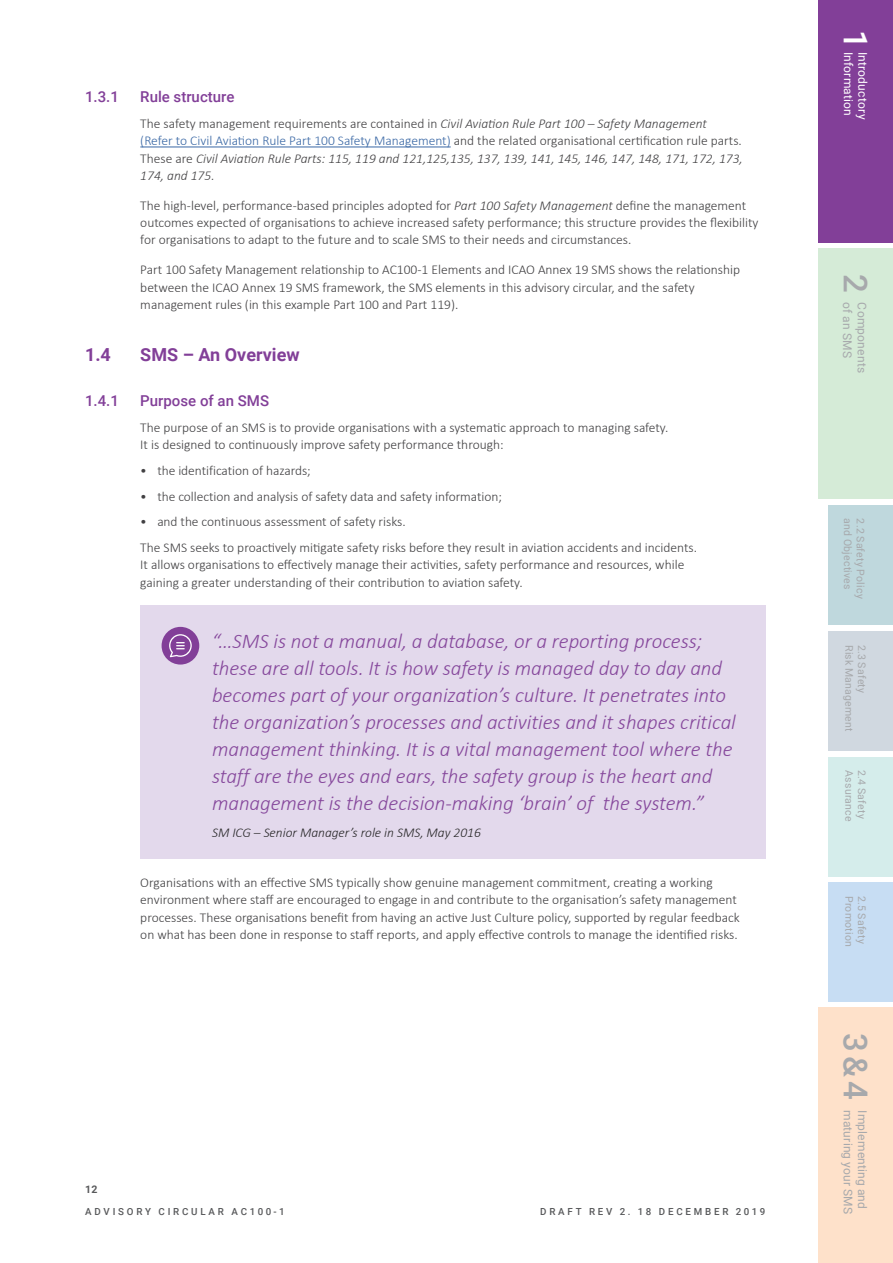
<style>
.page{position:relative;width:893px;height:1263px;background:#fff}
.page>*{position:absolute;margin:0;border:0;box-sizing:border-box;transform-origin:0 0}
.t1{font:500 33px "Roboto";color:#a7a9ac}
.t2{font:500 33px "Roboto";color:#fff}
.t3{font:italic 300 21px/27px "Calibri";letter-spacing:-.005em;color:#86489c}
.t4{font:700 18px "Roboto";color:#823f98}
.t5{font:500 15px "Roboto";color:#823f98}
.t6{font:300 13.5px/17.2px "Calibri";color:#414042}
.t7{font:italic 300 13.5px/17.2px "Calibri";color:#414042}
.t8{font:italic 300 13.5px "Calibri";letter-spacing:-.005em;color:#292829}
.t9{font:12px "Roboto";letter-spacing:.015em;color:#a7a9ac}
.t10{font:12px "Roboto";letter-spacing:.015em;color:#fff}
.t11{font:10.5px "Roboto";letter-spacing:.02em;color:#a7a9ac}
.t12{font:700 10.5px "Roboto";color:#58595b}
.t13{font:500 9.75px "Roboto";letter-spacing:.285em;color:#58595b}
.s1{font-style:normal}
.s2{font-style:normal;color:#3a68a5}
.s3{font-style:italic}
</style>
<div class="page">
<div style="left:828px;top:505px;width:65px;height:119px;background:#bfd8dd"></div>
<div style="left:818px;top:1008px;width:75px;height:255px;background:#fee1ca"></div>
<div style="left:828px;top:631px;width:65px;height:120px;background:#d0d8e0"></div>
<div style="left:828px;top:882px;width:65px;height:120px;background:#c7ddf3"></div>
<div style="left:828px;top:757px;width:65px;height:119px;background:#d5edeb"></div>
<div style="left:818px;top:0;width:75px;height:242px;background:#823f98"></div>
<div style="left:818px;top:248px;width:75px;height:251px;background:#d5ebd7"></div>
<hr style="left:140px;top:147px;width:311px;height:1px;background:#3a68a5">
<div style="left:140px;top:606px;width:625px;height:253px;background:#e3d9ec"></div>
<div style="left:162px;top:627px;width:37px;height:37px;background:#823f98;border-radius:50%"></div>
<svg style="left:169px;top:634px;width:23px;height:23px"></svg>
<p class="t5" style="left:85px;top:86px;width:35px">1.3.1</p>
<p class="t5" style="left:140px;top:86px;width:96px">Rule structure</p>
<p class="t7" style="left:140px;top:115px;width:604px"><span class="s1">The safety management requirements are contained in</span> Civil Aviation Rule Part 100 – Safety Management<br><span class="s2">(Refer to Civil Aviation Rule Part 100 Safety Management)</span> <span class="s1">and the related organisational certification rule parts.<br>These are</span> Civil Aviation Rule Parts: 115, 119 and 121,125,135, 137, 139, 141, 145, 146, 147, 148, 171, 172, 173, 174, and 175.</p>
<p class="t6" style="left:140px;top:197px;width:620px">The high-level, performance-based principles adopted for <span class="s3">Part 100 Safety Management</span> define the management outcomes expected of organisations to achieve increased safety performance; this structure provides the flexibility for organisations to adapt to the future and to scale SMS to their needs and circumstances.</p>
<p class="t6" style="left:140px;top:261px;width:601px">Part 100 Safety Management relationship to AC100-1 Elements and ICAO Annex 19 SMS shows the relationship between the ICAO Annex 19 SMS framework, the SMS elements in this advisory circular, and the safety management rules (in this example Part 100 and Part 119).</p>
<h3 class="t4" style="left:85px;top:342px;width:27px">1.4</h3>
<h3 class="t4" style="left:140px;top:342px;width:161px">SMS – An Overview</h3>
<p class="t5" style="left:85px;top:390px;width:35px">1.4.1</p>
<p class="t5" style="left:140px;top:390px;width:130px">Purpose of an SMS</p>
<p class="t6" style="left:140px;top:419px;width:529px">The purpose of an SMS is to provide organisations with a systematic approach to managing safety.<br>It is designed to continuously improve safety performance through:</p>
<p class="t6" style="left:140px;top:462px;width:172px">• the identification of hazards;</p>
<p class="t6" style="left:140px;top:487px;width:363px">• the collection and analysis of safety data and safety information;</p>
<p class="t6" style="left:140px;top:509px;width:558px;line-height:25.8px">• and the continuous assessment of safety risks.<br>The SMS seeks to proactively mitigate safety risks before they result in aviation accidents and incidents.</p>
<p class="t6" style="left:140px;top:556px;width:545px">It allows organisations to effectively manage their activities, safety performance and resources, while gaining a greater understanding of their contribution to aviation safety.</p>
<p class="t3" style="left:212px;top:627px;width:525px">“…SMS is not a manual, a database, or a reporting process; these are all tools. It is how safety is managed day to day and becomes part of your organization’s culture. It penetrates into the organization’s processes and activities and it shapes critical management thinking. It is a vital management tool where the staff are the eyes and ears, the safety group is the heart and management is the decision-making ‘brain’ of the system.”</p>
<p class="t8" style="left:212px;top:825px;width:270px">SM ICG – Senior Manager’s role in SMS, May 2016</p>
<p class="t6" style="left:140px;top:874px;width:601px">Organisations with an effective SMS typically show genuine management commitment, creating a working environment where staff are encouraged to engage in and contribute to the organisation’s safety management processes. These organisations benefit from having an active Just Culture policy, supported by regular feedback on what has been done in response to staff reports, and apply effective controls to manage the identified risks.</p>
<p class="t12" style="left:85px;top:1182px;width:14px">12</p>
<p class="t13" style="left:85px;top:1204px;width:201px">ADVISORY CIRCULAR AC100-1</p>
<p class="t13" style="left:540px;top:1204px;width:227px">DRAFT REV 2. 18 DECEMBER 2019</p>
<h1 class="t2" style="left:879px;top:30px;width:20px;rotate:90deg">1</h1>
<p class="t10" style="left:857px;top:52px;width:65px;rotate:90deg">Information</p>
<p class="t10" style="left:871px;top:52px;width:69px;rotate:90deg">Introductory</p>
<h1 class="t1" style="left:879px;top:274px;width:20px;rotate:90deg">2</h1>
<p class="t9" style="left:856px;top:302px;width:57px;rotate:90deg">of an SMS</p>
<p class="t9" style="left:870px;top:302px;width:72px;rotate:90deg">Components</p>
<p class="t11" style="left:855px;top:518px;width:73px;rotate:90deg">and Objectives</p>
<p class="t11" style="left:868px;top:518px;width:82px;rotate:90deg">2.2 Safety Policy</p>
<p class="t11" style="left:857px;top:645px;width:88px;rotate:90deg">Risk Management</p>
<p class="t11" style="left:869px;top:645px;width:50px;rotate:90deg">2.3 Safety</p>
<p class="t11" style="left:857px;top:770px;width:53px;rotate:90deg">Assurance</p>
<p class="t11" style="left:869px;top:770px;width:50px;rotate:90deg">2.4 Safety</p>
<p class="t11" style="left:857px;top:896px;width:52px;rotate:90deg">Promotion</p>
<p class="t11" style="left:869px;top:896px;width:50px;rotate:90deg">2.5 Safety</p>
<h1 class="t1" style="left:879px;top:1033px;width:68px;rotate:90deg">3 &amp; 4</h1>
<p class="t9" style="left:856px;top:1110px;width:106px;rotate:90deg">maturing your SMS</p>
<p class="t9" style="left:871px;top:1110px;width:101px;rotate:90deg">Implementing and</p>
</div>
